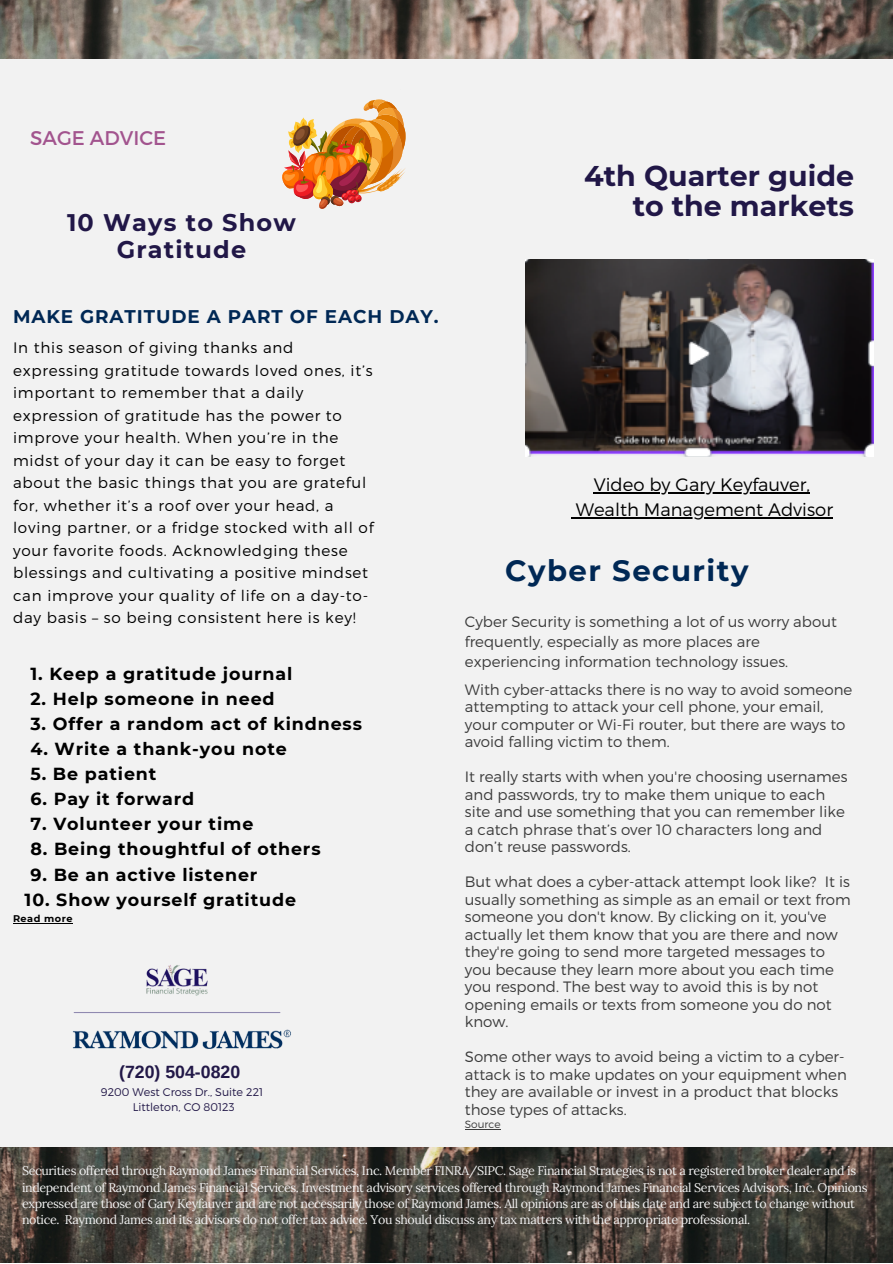
<style>
.page{position:relative;width:893px;height:1264px;background:#fff}
.page>*{position:absolute;margin:0;border:0;box-sizing:border-box;transform-origin:0 0}
.t1{font:700 29.25px "Montserrat";letter-spacing:.05em;color:#002855}
.t2{font:700 28.5px/30.3px "Montserrat";color:#211747;text-align:right}
.t3{font:700 24px/27px "Montserrat";letter-spacing:.05em;color:#211747;text-align:center}
.t4{font:19.8px "Montserrat";color:#a2548e}
.t5{font:700 18.3px "Montserrat";letter-spacing:.05em;color:#002855}
.t6{font:300 18px/24.8px "Montserrat";color:#000;text-align:center}
.t7{font:700 17.7px "Arimo";color:#211747}
.t8{font:700 17.4px "Montserrat";letter-spacing:.05em;color:#000}
.t9{font:300 15.15px/22.5px "Montserrat";letter-spacing:.05em;color:#000}
.t10{font:300 15px/17.5px "Montserrat";color:#3b3b3b}
.t11{font:12.45px/16.4px "Lora";letter-spacing:-.03em;color:#f2f2f2}
.t12{font:300 11.1px/14.9px "Montserrat";color:#211747;text-align:center}
.t13{font:300 10.5px "Montserrat";color:#3b3b3b}
.t14{font:700 9.75px "Montserrat";letter-spacing:.05em;color:#000}
</style>
<div class="page">
<img style="left:0;top:0;width:892px;height:1262px">
<div style="left:0;top:59px;width:892px;height:1087px;background:#f2f2f2"></div>
<img style="left:72px;top:965px;width:219px;height:84px">
<img style="left:282px;top:99px;width:124px;height:110px">
<img style="left:525px;top:259px;width:348px;height:197px">
<hr style="left:465px;top:1128px;width:35px;height:1px;background:#3b3b3b">
<hr style="left:593px;top:492px;width:217px;height:1px;background:#000">
<hr style="left:575px;top:517px;width:258px;height:1px;background:#000">
<hr style="left:13px;top:922px;width:60px;height:1px;background:#000">
<h3 class="t4" style="left:30px;top:125px;width:138px">SAGE ADVICE</h3>
<h3 class="t3" style="left:67px;top:209px;width:230px">10 Ways to Show<br>Gratitude</h3>
<h2 class="t2" style="left:584px;top:160px;width:271px">4th Quarter guide to the markets</h2>
<p class="t5" style="left:13px;top:305px;width:427px">MAKE GRATITUDE A PART OF EACH DAY.</p>
<p class="t9" style="left:13px;top:336px;width:362px">In this season of giving thanks and expressing gratitude towards loved ones, it’s important to remember that a daily expression of gratitude has the power to improve your health. When you’re in the midst of your day it can be easy to forget about the basic things that you are grateful for, whether it’s a roof over your head, a loving partner, or a fridge stocked with all of your favorite foods. Acknowledging these blessings and cultivating a positive mindset can improve your quality of life on a day-to&shy;day basis – so being consistent here is key!</p>
<p class="t8" style="left:30px;top:663px;width:263px">1. Keep a gratitude journal</p>
<p class="t8" style="left:30px;top:688px;width:246px">2. Help someone in need</p>
<p class="t8" style="left:30px;top:713px;width:333px">3. Offer a random act of kindness</p>
<p class="t8" style="left:30px;top:738px;width:258px">4. Write a thank-you note</p>
<p class="t8" style="left:30px;top:763px;width:127px">5. Be patient</p>
<p class="t8" style="left:30px;top:788px;width:165px">6. Pay it forward</p>
<p class="t8" style="left:30px;top:813px;width:224px">7. Volunteer your time</p>
<p class="t8" style="left:30px;top:838px;width:291px">8. Being thoughtful of others</p>
<p class="t8" style="left:30px;top:863px;width:228px">9. Be an active listener</p>
<p class="t8" style="left:25px;top:888px;width:273px">10. Show yourself gratitude</p>
<p class="t14" style="left:13px;top:912px;width:61px">Read more</p>
<p class="t6" style="left:575px;top:471px;width:259px">Video by Gary Keyfauver,<br>Wealth Management Advisor</p>
<h1 class="t1" style="left:505px;top:552px;width:245px">Cyber Security</h1>
<p class="t10" style="left:465px;top:610px;width:373px;line-height:20.2px">Cyber Security is something a lot of us worry about frequently, especially as more places are experiencing information technology issues.</p>
<p class="t10" style="left:465px;top:680px;width:389px">With cyber-attacks there is no way to avoid someone attempting to attack your cell phone, your email, your computer or Wi-Fi router, but there are ways to avoid falling victim to them.</p>
<p class="t10" style="left:465px;top:767px;width:384px">It really starts with when you're choosing usernames and passwords, try to make them unique to each site and use something that you can remember like a catch phrase that’s over 10 characters long and don’t reuse passwords.</p>
<p class="t10" style="left:465px;top:872px;width:387px">But what does a cyber-attack attempt look like? It is usually something as simple as an email or text from someone you don't know. By clicking on it, you've actually let them know that you are there and now they're going to send more targeted messages to you because they learn more about you each time you respond. The best way to avoid this is by not opening emails or texts from someone you do not know.</p>
<p class="t10" style="left:465px;top:1047px;width:383px">Some other ways to avoid being a victim to a cyber&shy;attack is to make updates on your equipment when they are available or invest in a product that blocks those types of attacks.</p>
<p class="t13" style="left:465px;top:1117px;width:37px">Source</p>
<p class="t11" style="left:22px;top:1162px;width:847px">Securities offered through Raymond James Financial Services, Inc. Member FINRA/SIPC. Sage Financial Strategies is not a registered broker dealer and is independent of Raymond James Financial Services. Investment advisory services offered through Raymond James Financial Services Advisors, Inc. Opinions expressed are those of Gary Keyfauver and are not necessarily those of Raymond James. All opinions are as of this date and are subject to change without notice. Raymond James and its advisors do not offer tax advice. You should discuss any tax matters with the appropriate professional.</p>
<p class="t7" style="left:119px;top:1061px;width:123px">(720) 504-0820</p>
<p class="t12" style="left:101px;top:1084px;width:164px">9200 West Cross Dr., Suite 221<br>Littleton, CO 80123</p>
</div>
